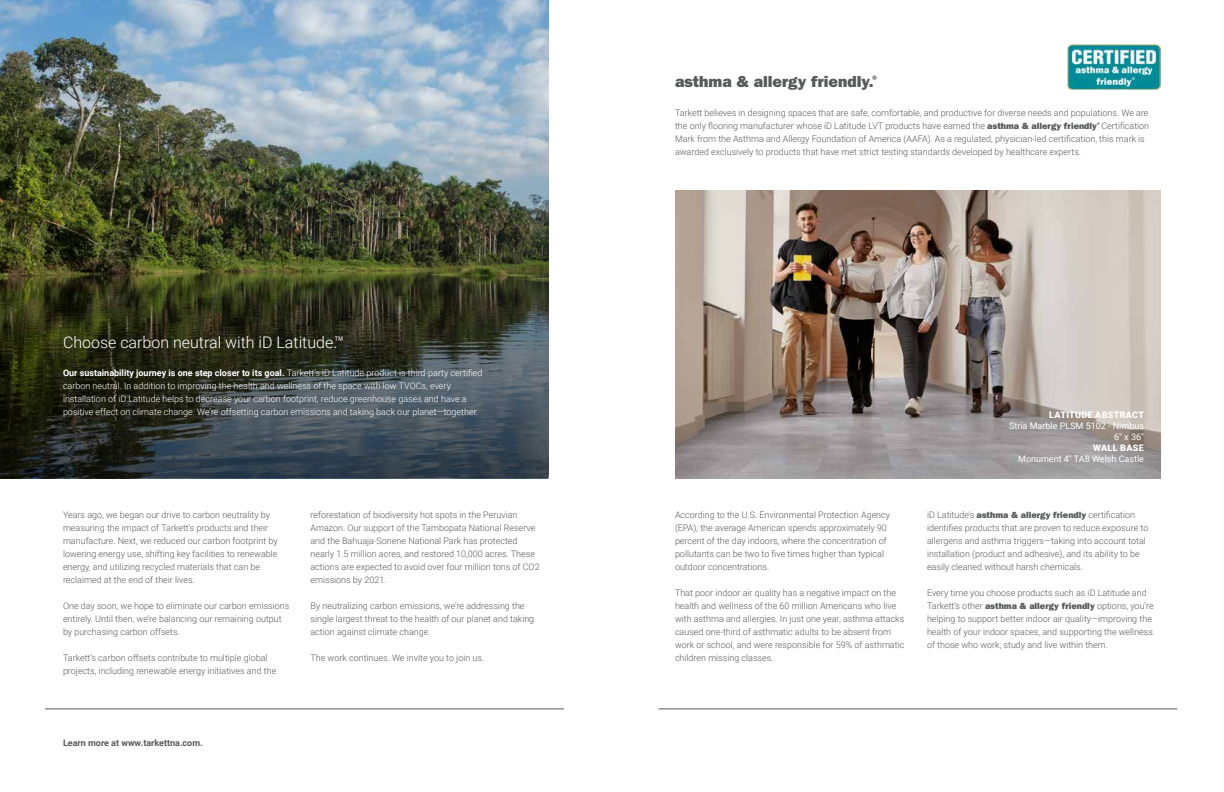
<style>
.page{position:relative;width:1224px;height:792px;background:#fff}
.page>*{position:absolute;margin:0;border:0;box-sizing:border-box;transform-origin:0 0}
.t1{font:300 16px "Roboto";color:#fff}
.t2{font:16px "ITC Franklin Gothic Std Hvy";color:#58595b}
.t3{font:300 9px/13px "Roboto";color:#58595b}
.t4{font:300 9px/13px "Roboto";color:#fff}
.t5{font:9px/11px "Roboto";color:#fff;text-align:right}
.t6{font:700 9px "Roboto";color:#58595b}
.t7{font:900 9px "Roboto";letter-spacing:.035em;color:#fff}
.s1{font-weight:700}
.s2{font-family:"ITC Franklin Gothic Std Hvy";font-weight:400}
</style>
<div class="page">
<img style="left:0;top:0;width:549px;height:123px">
<img style="left:0;top:123px;width:549px;height:355px">
<hr style="left:658px;top:709px;width:520px;height:1px;background:#58595b">
<img style="left:675px;top:190px;width:486px;height:288px">
<hr style="left:45px;top:709px;width:519px;height:1px;background:#58595b">
<img style="left:1067px;top:44px;width:94px;height:46px">
<h1 class="t1" style="left:63px;top:331px;width:282px">Choose carbon neutral with iD Latitude.™</h1>
<p class="t4" style="left:63px;top:366px;width:421px"><span class="s1">Our sustainability journey is one step closer to its goal.</span> Tarkett’s iD Latitude product is third-party certified carbon neutral. In addition to improving the health and wellness of the space with low TVOCs, every installation of iD Latitude helps to decrease your carbon footprint, reduce greenhouse gases and have a positive effect on climate change. We’re offsetting carbon emissions and taking back our planet—together.</p>
<p class="t3" style="left:63px;top:508px;width:216px">Years ago, we began our drive to carbon neutrality by measuring the impact of Tarkett’s products and their manufacture. Next, we reduced our carbon footprint by lowering energy use, shifting key facilities to renewable energy, and utilizing recycled materials that can be reclaimed at the end of their lives.</p>
<p class="t3" style="left:63px;top:599px;width:228px">One day soon, we hope to eliminate our carbon emissions entirely. Until then, we’re balancing our remaining output by purchasing carbon offsets.</p>
<p class="t3" style="left:63px;top:651px;width:215px">Tarkett’s carbon offsets contribute to multiple global projects, including renewable energy initiatives and the</p>
<p class="t3" style="left:310px;top:508px;width:231px">reforestation of biodiversity hot spots in the Peruvian Amazon. Our support of the Tambopata National Reserve and the Bahuaja-Sonene National Park has protected nearly 1.5 million acres, and restored 10,000 acres. These actions are expected to avoid over four million tons of CO2 emissions by 2021.</p>
<p class="t3" style="left:310px;top:599px;width:225px">By neutralizing carbon emissions, we’re addressing the single largest threat to the health of our planet and taking action against climate change.</p>
<p class="t3" style="left:310px;top:651px;width:175px">The work continues. We invite you to join us.</p>
<p class="t6" style="left:63px;top:736px;width:141px">Learn more at www.tarkettna.com.</p>
<h1 class="t2" style="left:675px;top:72px;width:205px">asthma &amp; allergy friendly.<sup>®</sup></h1>
<p class="t3" style="left:675px;top:106px;width:476px">Tarkett believes in designing spaces that are safe, comfortable, and productive for diverse needs and populations. We are the only flooring manufacturer whose iD Latitude LVT products have earned the <span class="s2">asthma &amp; allergy friendly</span><sup>®</sup> Certification Mark from the Asthma and Allergy Foundation of America (AAFA). As a regulated, physician-led certification, this mark is awarded exclusively to products that have met strict testing standards developed by healthcare experts.</p>
<p class="t3" style="left:675px;top:508px;width:217px">According to the U.S. Environmental Protection Agency (EPA), the average American spends approximately 90 percent of the day indoors, where the concentration of pollutants can be two to five times higher than typical outdoor concentrations.</p>
<p class="t3" style="left:675px;top:586px;width:231px">That poor indoor air quality has a negative impact on the health and wellness of the 60 million Americans who live with asthma and allergies. In just one year, asthma attacks caused one-third of asthmatic adults to be absent from work or school, and were responsible for 59% of asthmatic children missing classes.</p>
<p class="t7" style="left:1049px;top:408px;width:96px">LATITUDE ABSTRACT</p>
<p class="t5" style="left:1009px;top:420px;width:136px">Stria Marble PLSM 5102 - Nimbus<br>6″ x 36″</p>
<p class="t7" style="left:1093px;top:441px;width:52px">WALL BASE</p>
<p class="t5" style="left:1018px;top:453px;width:127px">Monument 4″ TA8 Welsh Castle</p>
<p class="t3" style="left:927px;top:508px;width:223px">iD Latitude’s <span class="s2">asthma &amp; allergy friendly</span> certification identifies products that are proven to reduce exposure to allergens and asthma triggers—taking into account total installation (product and adhesive), and its ability to be easily cleaned without harsh chemicals.</p>
<p class="t3" style="left:927px;top:586px;width:228px">Every time you choose products such as iD Latitude and Tarkett’s other <span class="s2">asthma &amp; allergy friendly</span> options, you’re helping to support better indoor air quality—improving the health of your indoor spaces, and supporting the wellness of those who work, study and live within them.</p>
</div>
